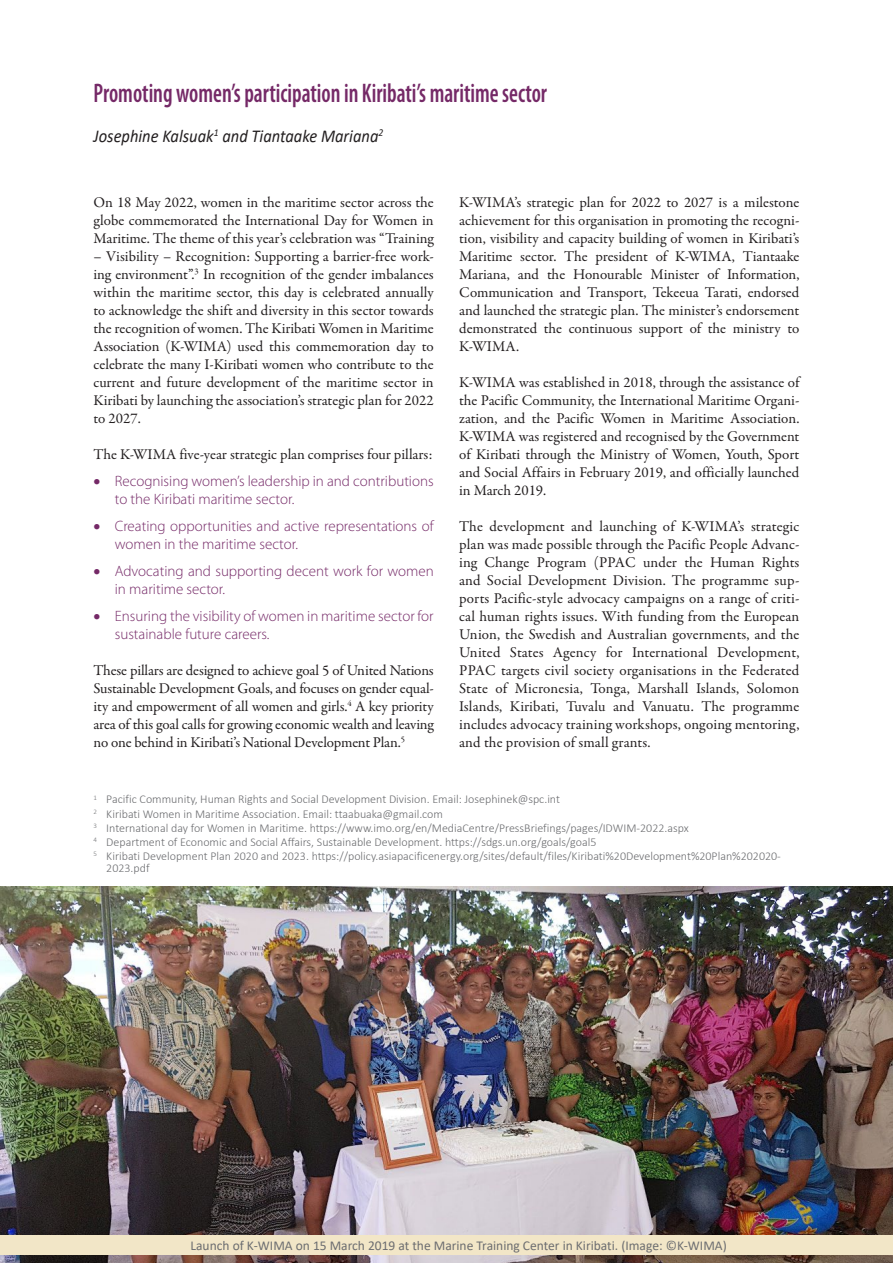
<style>
.page{position:relative;width:893px;height:1263px;background:#fff}
.page>*{position:absolute;margin:0;border:0;box-sizing:border-box;transform-origin:0 0}
.t1{font:600 condensed 27px "Myriad Pro";color:#752967;scale:.83 1}
.t2{font:italic 18.15px "Calibri";color:#231f20;scale:.91 1}
.t3{font:15px/18px "Garamond Premr Pro";color:#231f20;text-align:justify}
.t4{font:300 15px/18px "Myriad Pro";color:#752967}
.t5{font:13.5px "Calibri";color:#6c6d70}
.t6{font:300 12px/14.1px "Calibri";color:#6c6d70}
</style>
<div class="page">
<img style="left:0;top:887px;width:893px;height:376px">
<div style="left:0;top:1235px;width:893px;height:19px;background:#f2e6c7"></div>
<h1 class="t1" style="left:94px;top:76px;width:548px">Promoting women’s participation in Kiribati’s maritime sector</h1>
<p class="t2" style="left:94px;top:123px;width:320px">Josephine Kalsuak<sup>1</sup> and Tiantaake Mariana<sup>2</sup></p>
<p class="t3" style="left:94px;top:194px;width:342px">On 18 May 2022, women in the maritime sector across the globe commemorated the International Day for Women in Maritime. The theme of this year’s celebration was “Training</p>
<p class="t3" style="left:94px;top:248px;width:342px">– Visibility – Recognition: Supporting a barrier-free work&shy;ing environment”.<sup>3</sup> In recognition of the gender imbalances within the maritime sector, this day is celebrated annually to acknowledge the shift and diversity in this sector towards the recognition of women. The Kiribati Women in Maritime Association (K-WIMA) used this commemoration day to celebrate the many I-Kiribati women who contribute to the current and future development of the maritime sector in Kiribati by launching the association’s strategic plan for 2022 to 2027.</p>
<p class="t3" style="left:94px;top:446px;width:340px">The K-WIMA five-year strategic plan comprises four pillars:</p>
<p class="t4" style="left:115px;top:472px;width:320px;text-indent:-21px">• Recognising women’s leadership in and contributions to the Kiribati maritime sector.</p>
<p class="t4" style="left:115px;top:517px;width:320px;text-indent:-21px">• Creating opportunities and active representations of women in the maritime sector.</p>
<p class="t4" style="left:115px;top:562px;width:320px;text-indent:-21px">• Advocating and supporting decent work for women in maritime sector.</p>
<p class="t4" style="left:115px;top:607px;width:320px;text-indent:-21px">• Ensuring the visibility of women in maritime sector for sustainable future careers.</p>
<p class="t3" style="left:94px;top:662px;width:342px">These pillars are designed to achieve goal 5 of United Nations Sustainable Development Goals, and focuses on gender equal&shy;ity and empowerment of all women and girls.<sup>4</sup> A key priority area of this goal calls for growing economic wealth and leaving no one behind in Kiribati’s National Development Plan.<sup>5</sup></p>
<p class="t3" style="left:459px;top:194px;width:342px">K-WIMA’s strategic plan for 2022 to 2027 is a milestone achievement for this organisation in promoting the recogni&shy;tion, visibility and capacity building of women in Kiribati’s Maritime sector. The president of K-WIMA, Tiantaake Mariana, and the Honourable Minister of Information, Communication and Transport, Tekeeua Tarati, endorsed and launched the strategic plan. The minister’s endorsement demonstrated the continuous support of the ministry to K-WIMA.</p>
<p class="t3" style="left:459px;top:374px;width:342px">K-WIMA was established in 2018, through the assistance of the Pacific Community, the International Maritime Organi&shy;zation, and the Pacific Women in Maritime Association.<br>K-WIMA was registered and recognised by the Government of Kiribati through the Ministry of Women, Youth, Sport and Social Affairs in February 2019, and officially launched in March 2019.</p>
<p class="t3" style="left:459px;top:518px;width:342px">The development and launching of K-WIMA’s strategic plan was made possible through the Pacific People Advanc&shy;ing Change Program (PPAC under the Human Rights and Social Development Division. The programme sup&shy;ports Pacific-style advocacy campaigns on a range of criti&shy;cal human rights issues. With funding from the European Union, the Swedish and Australian governments, and the United States Agency for International Development, PPAC targets civil society organisations in the Federated State of Micronesia, Tonga, Marshall Islands, Solomon Islands, Kiribati, Tuvalu and Vanuatu. The programme includes advocacy training workshops, ongoing mentoring, and the provision of small grants.</p>
<p class="t6" style="left:94px;top:792px;width:689px"><sup>1</sup> Pacific Community, Human Rights and Social Development Division. Email: Josephinek@spc.int<br><sup>2</sup> Kiribati Women in Maritime Association. Email: ttaabuaka@gmail.com<br><sup>3</sup> International day for Women in Maritime. https://www.imo.org/en/MediaCentre/PressBriefings/pages/IDWIM-2022.aspx<br><sup>4</sup> Department of Economic and Social Affairs, Sustainable Development. https://sdgs.un.org/goals/goal5<br><sup>5</sup> Kiribati Development Plan 2020 and 2023. https://policy.asiapacificenergy.org/sites/default/files/Kiribati%20Development%20Plan%202020-</p>
<p class="t6" style="left:106px;top:861px;width:45px">2023.pdf</p>
<p class="t5" style="left:190px;top:1236px;width:538px">Launch of K-WIMA on 15 March 2019 at the Marine Training Center in Kiribati. (Image: ©K-WIMA)</p>
</div>
